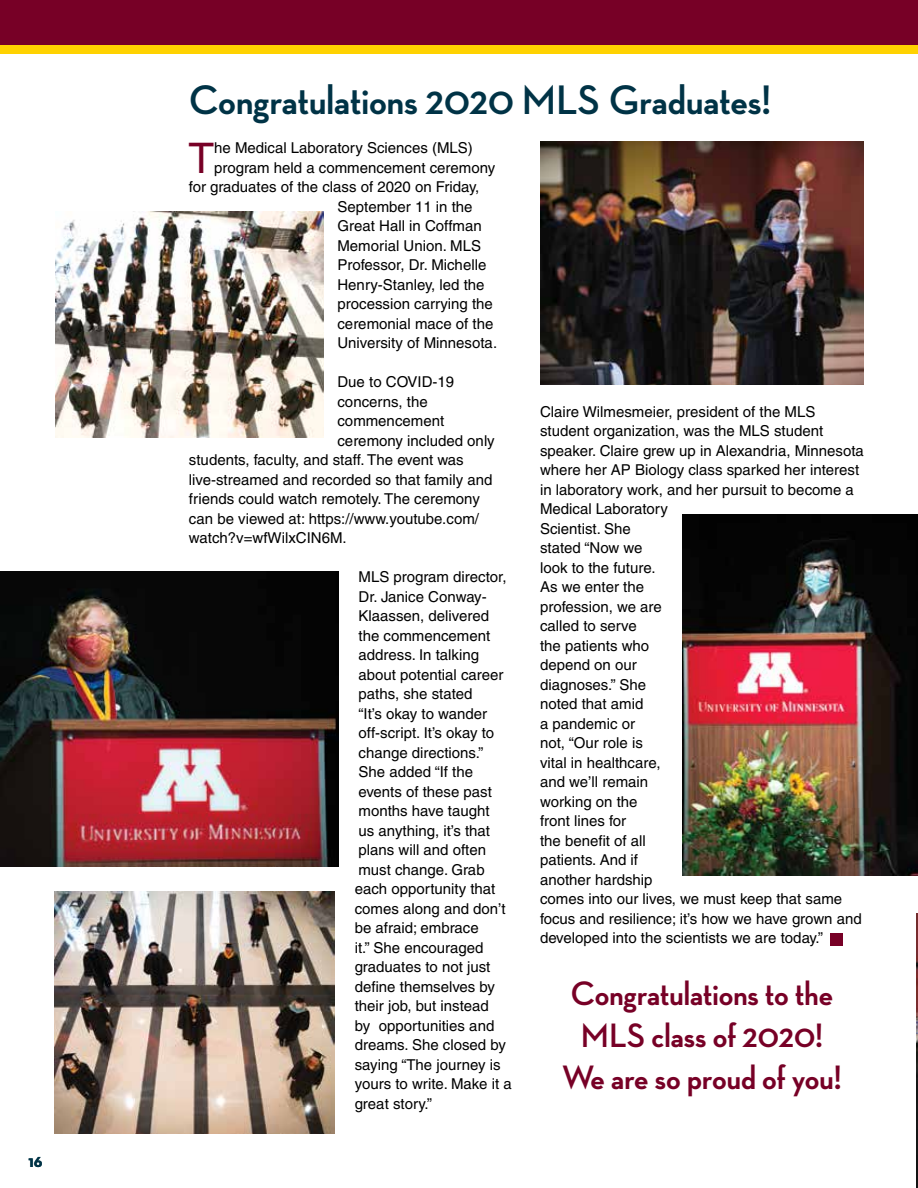
<style>
.page{position:relative;width:918px;height:1188px;background:#fff}
.page>*{position:absolute;margin:0;border:0;box-sizing:border-box;transform-origin:0 0}
.t1{font:42.15px "Helvetica";color:#770026}
.t2{font:700 42px "Neutraface Display";color:#003346}
.t3{font:700 34.5px/42px "Neutraface Display";color:#770026;text-align:center}
.t4{font:700 16.5px "Neutraface Text";color:#003346}
.t5{font:15px/19.5px "Helvetica";color:#000}
</style>
<div class="page">
<div style="left:0;top:0;width:918px;height:54px;background:#ffd200"></div>
<div style="left:0;top:0;width:918px;height:45px;background:#770026"></div>
<img style="left:55px;top:211px;width:269px;height:227px">
<img style="left:540px;top:142px;width:324px;height:242px">
<img style="left:0;top:572px;width:338px;height:294px">
<img style="left:683px;top:514px;width:235px;height:361px">
<img style="left:54px;top:891px;width:281px;height:243px">
<img style="left:916px;top:914px;width:2px;height:274px">
<div style="left:830px;top:933px;width:13px;height:13px;background:#770026"></div>
<p class="t4" style="left:28px;top:1151px;width:16px">16</p>
<h2 class="t2" style="left:189px;top:76px;width:584px">Congratulations 2020 MLS Graduates!</h2>
<h1 class="t1" style="left:188px;top:134px;width:27px">T</h1>
<p class="t5" style="left:214px;top:138px;width:260px">he Medical Laboratory Sciences (MLS)</p>
<p class="t5" style="left:214px;top:158px;width:283px">program held a commencement ceremony</p>
<p class="t5" style="left:189px;top:177px;width:292px">for graduates of the class of 2020 on Friday,</p>
<p class="t5" style="left:337px;top:197px;width:137px">September 11 in the</p>
<p class="t5" style="left:337px;top:216px;width:146px">Great Hall in Coffman</p>
<p class="t5" style="left:337px;top:236px;width:145px">Memorial Union. MLS</p>
<p class="t5" style="left:337px;top:255px;width:150px">Professor, Dr. Michelle</p>
<p class="t5" style="left:337px;top:275px;width:149px">Henry-Stanley, led the</p>
<p class="t5" style="left:337px;top:294px;width:157px">procession carrying the</p>
<p class="t5" style="left:337px;top:314px;width:157px">ceremonial mace of the</p>
<p class="t5" style="left:337px;top:333px;width:161px">University of Minnesota.</p>
<p class="t5" style="left:337px;top:372px;width:118px">Due to COVID-19</p>
<p class="t5" style="left:337px;top:392px;width:92px">concerns, the</p>
<p class="t5" style="left:337px;top:411px;width:108px">commencement</p>
<p class="t5" style="left:337px;top:431px;width:159px">ceremony included only</p>
<p class="t5" style="left:189px;top:450px;width:276px">students, faculty, and staff. The event was</p>
<p class="t5" style="left:189px;top:470px;width:305px">live-streamed and recorded so that family and</p>
<p class="t5" style="left:189px;top:489px;width:292px">friends could watch remotely. The ceremony</p>
<p class="t5" style="left:189px;top:509px;width:292px">can be viewed at: https://www.youtube.com/</p>
<p class="t5" style="left:189px;top:528px;width:159px">watch?v=wfWilxCIN6M.</p>
<p class="t5" style="left:355px;top:567px;width:158px">MLS program director,<br>Dr. Janice Conway-<br>Klaassen, delivered<br>the commencement address. In talking about potential career paths, she stated<br>“It’s okay to wander off-script. It’s okay to change directions.”<br>She added “If the events of these past months have taught<br>us anything, it’s that plans will and often must change. Grab each opportunity that comes along and don’t be afraid; embrace<br>it.” She encouraged graduates to not just define themselves by their job, but instead<br>by opportunities and dreams. She closed by saying “The journey is yours to write. Make it a great story.”</p>
<p class="t5" style="left:540px;top:402px;width:325px">Claire Wilmesmeier, president of the MLS student organization, was the MLS student speaker. Claire grew up in Alexandria, Minnesota where her AP Biology class sparked her interest in laboratory work, and her pursuit to become a<br>Medical Laboratory<br>Scientist. She<br>stated “Now we<br>look to the future.<br>As we enter the<br>profession, we are<br>called to serve<br>the patients who<br>depend on our<br>diagnoses.” She<br>noted that amid<br>a pandemic or<br>not, “Our role is<br>vital in healthcare,<br>and we’ll remain<br>working on the<br>front lines for<br>the benefit of all<br>patients. And if<br>another hardship<br>comes into our lives, we must keep that same focus and resilience; it’s how we have grown and developed into the scientists we are today.”</p>
<h3 class="t3" style="left:562px;top:973px;width:281px">Congratulations to the<br>MLS class of 2020!<br>We are so proud of you!</h3>
</div>
